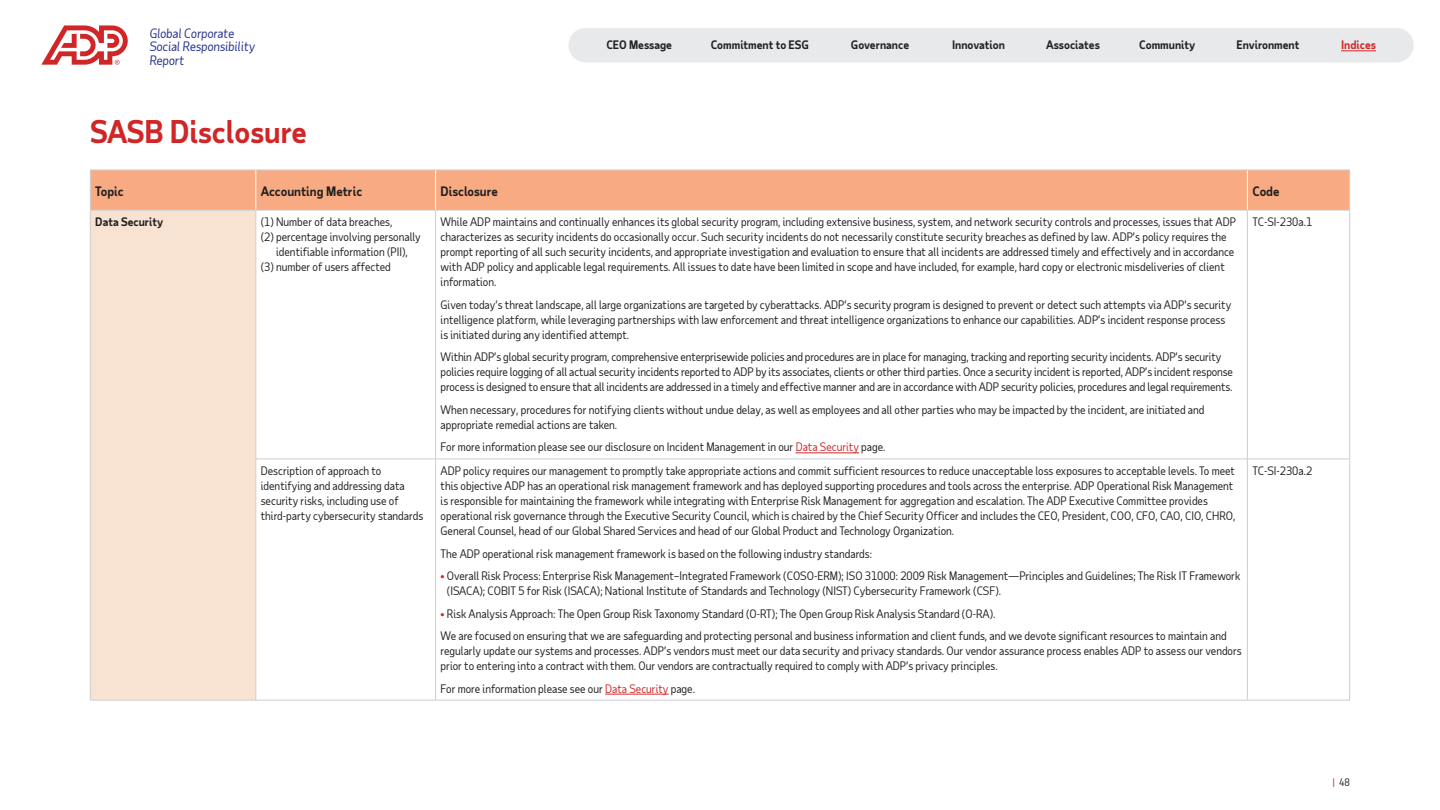
<style>
.page{position:relative;width:1440px;height:810px;background:#fff}
.page>*{position:absolute;margin:0;border:0;box-sizing:border-box;transform-origin:0 0}
.Subhead{font:700 30px "Taub Sans";color:#d02627}
.t1{font:italic 12.5px/13.8px "Taub Sans";color:#24318b}
.t2{font:700 12.5px "Taub Sans";color:#1f2020}
.t3{font:11.25px/15px "Taub Sans";color:#1f2020}
.t4{font:11.25px "Taub Sans";color:#231f20}
.t5{font:700 11.25px "Taub Sans";color:#1f2020}
.t6{font:700 11.25px "Taub Sans";color:#d02627}
.t7{font:10px "Taub Sans";color:#1f2020}
.s1{color:#d02627}
</style>
<div class="page">
<div style="left:91px;top:171px;width:1258px;height:39px;background:#f8ab83"></div>
<div style="left:90px;top:210px;width:166px;height:490px;background:#f8e3d2"></div>
<svg style="left:256px;top:211px;width:1093px;height:489px"></svg>
<hr style="left:255px;top:459px;width:181px;height:1px;background:#cecdcf">
<hr style="left:436px;top:459px;width:811px;height:1px;background:#cecdcf">
<hr style="left:1247px;top:459px;width:103px;height:1px;background:#cecdcf">
<hr style="left:90px;top:700px;width:166px;height:1px;background:#cecdcf">
<hr style="left:256px;top:700px;width:180px;height:1px;background:#cecdcf">
<hr style="left:436px;top:700px;width:811px;height:1px;background:#cecdcf">
<hr style="left:1247px;top:700px;width:103px;height:1px;background:#cecdcf">
<hr style="left:90px;top:210px;width:1px;height:249px;background:#cecdcf">
<hr style="left:255px;top:210px;width:1px;height:249px;background:#cecdcf">
<hr style="left:435px;top:210px;width:1px;height:249px;background:#cecdcf">
<hr style="left:1247px;top:210px;width:1px;height:249px;background:#cecdcf">
<hr style="left:1349px;top:210px;width:1px;height:249px;background:#cecdcf">
<hr style="left:90px;top:459px;width:1px;height:241px;background:#cecdcf">
<hr style="left:255px;top:459px;width:1px;height:241px;background:#cecdcf">
<hr style="left:435px;top:459px;width:1px;height:241px;background:#cecdcf">
<hr style="left:1247px;top:459px;width:1px;height:241px;background:#cecdcf">
<hr style="left:1349px;top:459px;width:1px;height:241px;background:#cecdcf">
<hr style="left:255px;top:170px;width:1px;height:40px;background:#fff">
<hr style="left:435px;top:170px;width:1px;height:40px;background:#fff">
<hr style="left:1247px;top:170px;width:1px;height:40px;background:#fff">
<hr style="left:90px;top:170px;width:166px;height:1px;background:#cecdcf">
<hr style="left:90px;top:170px;width:1px;height:40px;background:#cecdcf">
<hr style="left:256px;top:170px;width:180px;height:1px;background:#cecdcf">
<hr style="left:436px;top:170px;width:811px;height:1px;background:#cecdcf">
<hr style="left:1247px;top:170px;width:103px;height:1px;background:#cecdcf">
<hr style="left:1349px;top:170px;width:1px;height:40px;background:#cecdcf">
<hr style="left:90px;top:210px;width:166px;height:1px;background:#cecdcf">
<hr style="left:256px;top:210px;width:180px;height:1px;background:#cecdcf">
<hr style="left:436px;top:210px;width:811px;height:1px;background:#cecdcf">
<hr style="left:1247px;top:210px;width:103px;height:1px;background:#cecdcf">
<hr style="left:796px;top:453px;width:63px;height:1px;background:#d02627">
<hr style="left:605px;top:694px;width:64px;height:1px;background:#d02627">
<div style="left:568px;top:28px;width:846px;height:34px;background:#e8e9ea;border-radius:17px"></div>
<svg style="left:41px;top:25px;width:87px;height:40px"></svg>
<hr style="left:1341px;top:51px;width:35px;height:1px;background:#d02627">
<p class="t1" style="left:150px;top:26px;width:107px">Global Corporate<br>Social Responsibility<br>Report</p>
<p class="Subhead" style="left:90px;top:112px;width:218px">SASB Disclosure</p>
<p class="t5" style="left:606px;top:38px;width:67px">CEO Message</p>
<p class="t5" style="left:711px;top:38px;width:100px">Commitment to ESG</p>
<p class="t5" style="left:851px;top:38px;width:60px">Governance</p>
<p class="t5" style="left:952px;top:38px;width:54px">Innovation</p>
<p class="t5" style="left:1046px;top:38px;width:55px">Associates</p>
<p class="t5" style="left:1139px;top:38px;width:58px">Community</p>
<p class="t5" style="left:1236px;top:38px;width:65px">Environment</p>
<p class="t2" style="left:95px;top:183px;width:30px">Topic</p>
<p class="t2" style="left:261px;top:183px;width:103px">Accounting Metric</p>
<p class="t2" style="left:441px;top:183px;width:59px">Disclosure</p>
<p class="t2" style="left:1252px;top:183px;width:29px">Code</p>
<p class="t5" style="left:95px;top:215px;width:69px">Data Security</p>
<p class="t4" style="left:261px;top:215px;width:133px">(1) Number of data breaches,</p>
<p class="t4" style="left:261px;top:230px;width:162px">(2) percentage involving personally</p>
<p class="t4" style="left:276px;top:245px;width:133px">identifiable information (PII),</p>
<p class="t4" style="left:261px;top:260px;width:132px">(3) number of users affected</p>
<p class="t3" style="left:1252px;top:214px;width:61px">TC-SI-230a.1</p>
<p class="t3" style="left:441px;top:214px;width:797px">While ADP maintains and continually enhances its global security program, including extensive business, system, and network security controls and processes, issues that ADP characterizes as security incidents do occasionally occur. Such security incidents do not necessarily constitute security breaches as defined by law. ADP’s policy requires the prompt reporting of all such security incidents, and appropriate investigation and evaluation to ensure that all incidents are addressed timely and effectively and in accordance with ADP policy and applicable legal requirements. All issues to date have been limited in scope and have included, for example, hard copy or electronic misdeliveries of client information.</p>
<p class="t3" style="left:441px;top:297px;width:792px">Given today’s threat landscape, all large organizations are targeted by cyberattacks. ADP’s security program is designed to prevent or detect such attempts via ADP’s security intelligence platform, while leveraging partnerships with law enforcement and threat intelligence organizations to enhance our capabilities. ADP’s incident response process is initiated during any identified attempt.</p>
<p class="t3" style="left:441px;top:349px;width:794px">Within ADP’s global security program, comprehensive enterprisewide policies and procedures are in place for managing, tracking and reporting security incidents. ADP’s security policies require logging of all actual security incidents reported to ADP by its associates, clients or other third parties. Once a security incident is reported, ADP’s incident response process is designed to ensure that all incidents are addressed in a timely and effective manner and are in accordance with ADP security policies, procedures and legal requirements.</p>
<p class="t3" style="left:441px;top:402px;width:765px">When necessary, procedures for notifying clients without undue delay, as well as employees and all other parties who may be impacted by the incident, are initiated and appropriate remedial actions are taken.</p>
<p class="t3" style="left:441px;top:439px;width:446px">For more information please see our disclosure on Incident Management in our <span class="s1">Data Security</span> page.</p>
<p class="t3" style="left:261px;top:463px;width:164px">Description of approach to identifying and addressing data security risks, including use of third-party cybersecurity standards</p>
<p class="t3" style="left:441px;top:463px;width:796px">ADP policy requires our management to promptly take appropriate actions and commit sufficient resources to reduce unacceptable loss exposures to acceptable levels. To meet this objective ADP has an operational risk management framework and has deployed supporting procedures and tools across the enterprise. ADP Operational Risk Management is responsible for maintaining the framework while integrating with Enterprise Risk Management for aggregation and escalation. The ADP Executive Committee provides operational risk governance through the Executive Security Council, which is chaired by the Chief Security Officer and includes the CEO, President, COO, CFO, CAO, CIO, CHRO, General Counsel, head of our Global Shared Services and head of our Global Product and Technology Organization.</p>
<p class="t3" style="left:441px;top:546px;width:433px">The ADP operational risk management framework is based on the following industry standards:</p>
<p class="t3" style="left:447px;top:568px;width:795px;text-indent:-6px"><span class="s1">•</span> Overall Risk Process: Enterprise Risk Management–Integrated Framework (COSO-ERM); ISO 31000: 2009 Risk Management—Principles and Guidelines; The Risk IT Framework (ISACA); COBIT 5 for Risk (ISACA); National Institute of Standards and Technology (NIST) Cybersecurity Framework (CSF).</p>
<p class="t3" style="left:441px;top:606px;width:556px"><span class="s1">•</span> Risk Analysis Approach: The Open Group Risk Taxonomy Standard (O-RT); The Open Group Risk Analysis Standard (O-RA).</p>
<p class="t3" style="left:441px;top:628px;width:802px">We are focused on ensuring that we are safeguarding and protecting personal and business information and client funds, and we devote significant resources to maintain and regularly update our systems and processes. ADP’s vendors must meet our data security and privacy standards. Our vendor assurance process enables ADP to assess our vendors prior to entering into a contract with them. Our vendors are contractually required to comply with ADP’s privacy principles.</p>
<p class="t3" style="left:441px;top:681px;width:256px">For more information please see our <span class="s1">Data Security</span> page.</p>
<p class="t3" style="left:1252px;top:463px;width:61px">TC-SI-230a.2</p>
<p class="t6" style="left:1341px;top:38px;width:36px">Indices</p>
<p class="t7" style="left:1332px;top:776px;width:19px"><span class="s1">|</span> 48</p>
</div>
